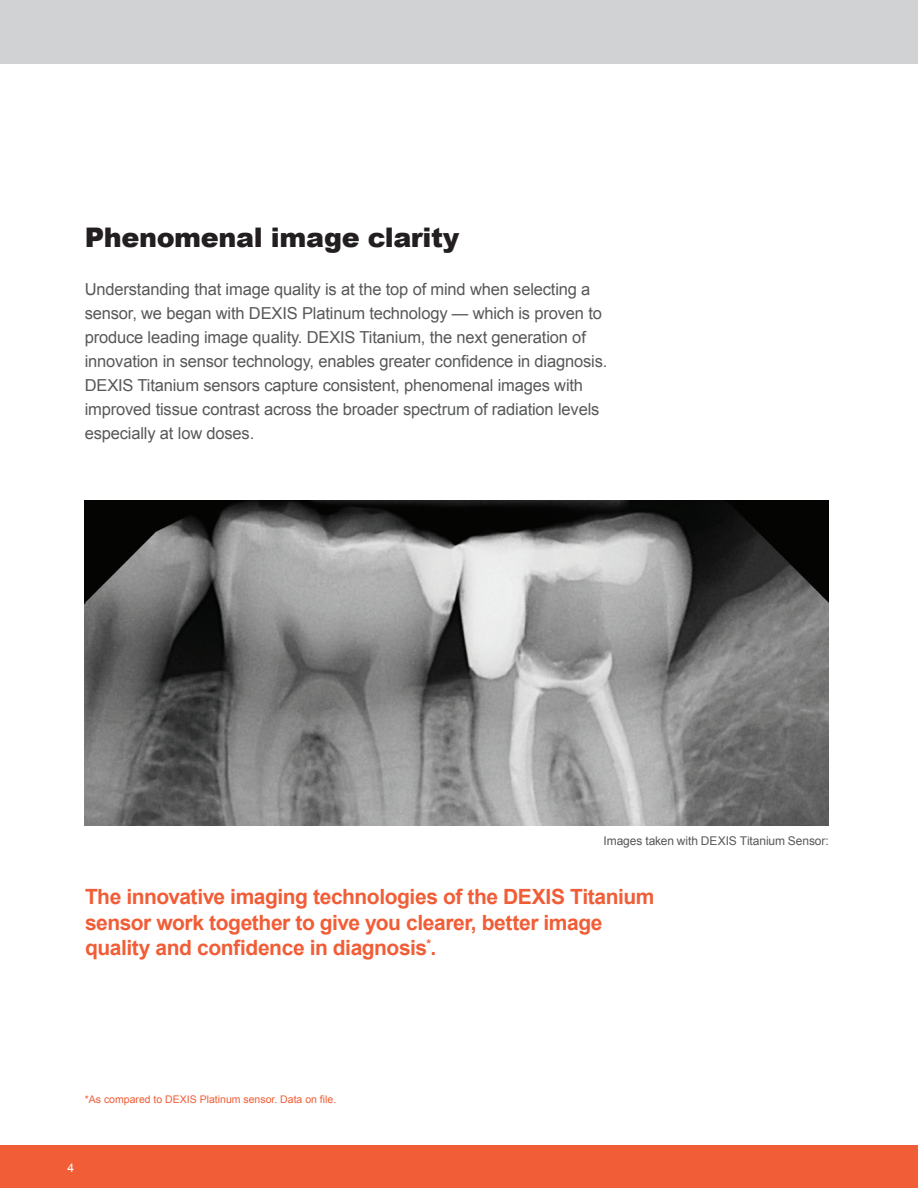
<style>
.page{position:relative;width:918px;height:1188px;background:#fff}
.page>*{position:absolute;margin:0;border:0;box-sizing:border-box;transform-origin:0 0}
.Headline{font:900 27px "Arial";letter-spacing:-.015em;color:#231f20}
.Body_Text_DXP{font:700 21px/25.5px "Arial";letter-spacing:-.02em;color:#f15d36}
.Body_Copy{font:16.5px/24px "Arial";letter-spacing:-.01em;color:#57585a}
.Body_Text_DXP-2{font:12px "Arial";letter-spacing:-.01em;color:#57585a}
.t1{font:12px "Arial";color:#fff}
.Body_Copy-2{font:10.5px "Arial";color:#f15d36}
</style>
<div class="page">
<div style="left:0;top:1146px;width:918px;height:42px;background:#f15d36"></div>
<div style="left:0;top:0;width:918px;height:64px;background:#d1d2d4"></div>
<img style="left:85px;top:500px;width:744px;height:325px">
<p class="Headline" style="left:85px;top:217px;width:376px">Phenomenal image clarity</p>
<p class="Body_Copy" style="left:85px;top:277px;width:524px">Understanding that image quality is at the top of mind when selecting a sensor, we began with DEXIS Platinum technology — which is proven to produce leading image quality. DEXIS Titanium, the next generation of innovation in sensor technology, enables greater confidence in diagnosis.<br>DEXIS Titanium sensors capture consistent, phenomenal images with improved tissue contrast across the broader spectrum of radiation levels especially at low doses.</p>
<p class="Body_Text_DXP-2" style="left:604px;top:833px;width:227px">Images taken with DEXIS Titanium Sensor:</p>
<p class="Body_Text_DXP" style="left:85px;top:885px;width:571px">The innovative imaging technologies of the DEXIS Titanium sensor work together to give you clearer, better image quality and confidence in diagnosis<sup>*</sup>.</p>
<p class="Body_Copy-2" style="left:85px;top:1092px;width:253px">*As compared to DEXIS Platinum sensor. Data on file.</p>
<p class="t1" style="left:68px;top:1160px;width:8px">4</p>
</div>
